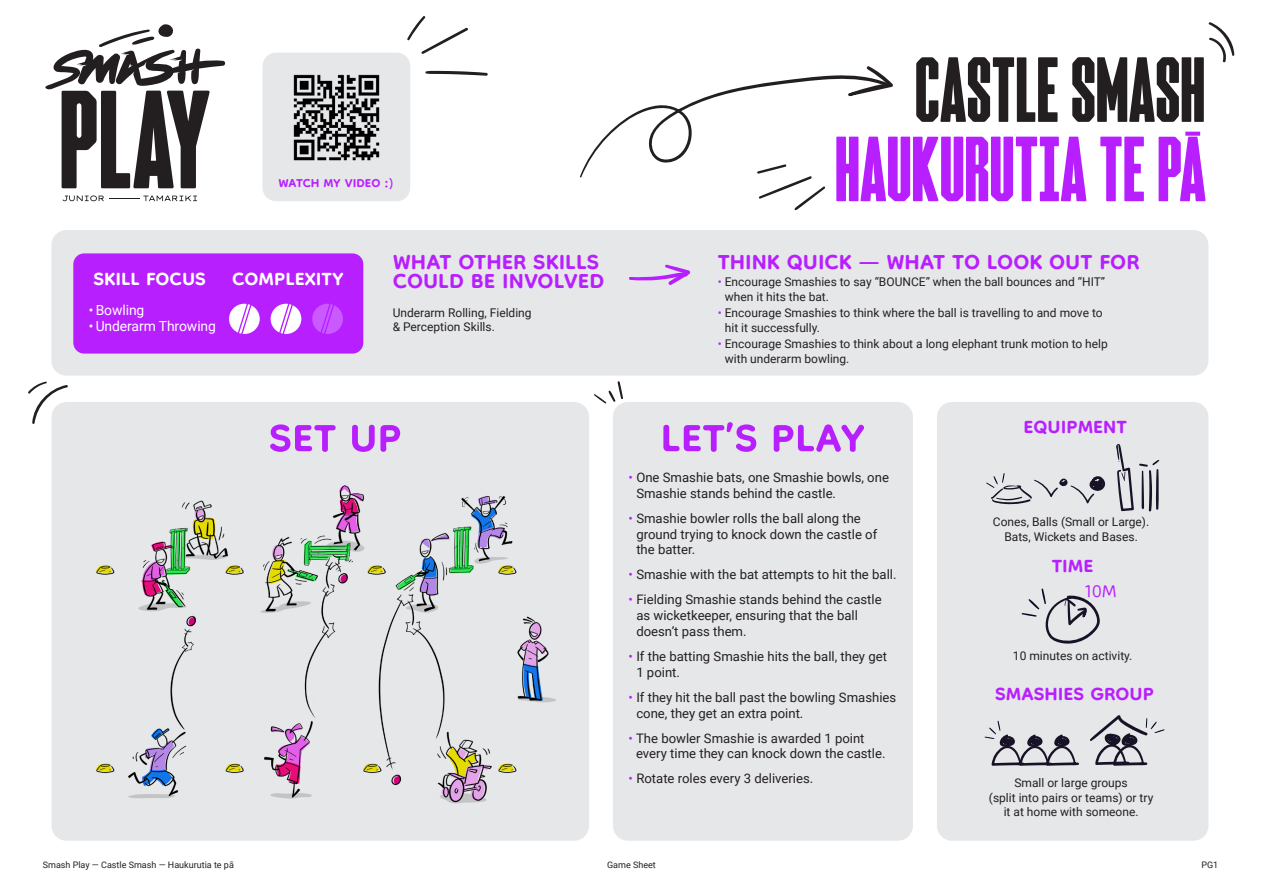
<style>
.page{position:relative;width:1263px;height:893px;background:#fff}
.page>*{position:absolute;margin:0;border:0;box-sizing:border-box;transform-origin:0 0}
.t1{font:92.25px "Arto Condensed Regular Rounded";color:#b81fff}
.t2{font:92.25px "Arto Condensed Regular Rounded";color:#231f20}
.t3{font:700 64.5px "Dongle";color:#b81fff}
.t4{font:700 34.5px "Dongle";color:#b81fff}
.t5{font:700 30px "Dongle";color:#b81fff}
.t6{font:700 30px "Dongle";color:#fff}
.t7{font:300 29.25px "Dongle";color:#b81fff}
.t8{font:700 19.5px "Dongle";color:#b81fff}
.t9{font:13.8px "Roboto";letter-spacing:-.005em;color:#fff}
.t10{font:13.2px/15.9px "Roboto";color:#231f20}
.t11{font:12px/14.4px "Roboto";color:#231f20}
.t12{font:9px "Roboto";color:#231f20}
.s1{color:#b81fff}
</style>
<div class="page">
<svg style="left:63px;top:195px;width:134px;height:6px"></svg>
<svg style="left:45px;top:24px;width:181px;height:164px"></svg>
<svg style="left:1208px;top:22px;width:26px;height:41px"></svg>
<div style="left:263px;top:53px;width:147px;height:148px;background:#e6e7e9;border-radius:14px"></div>
<img style="left:293px;top:74px;width:87px;height:87px">
<svg style="left:425px;top:71px;width:63px;height:5px"></svg>
<svg style="left:407px;top:16px;width:61px;height:38px"></svg>
<svg style="left:28px;top:381px;width:40px;height:43px"></svg>
<div style="left:51px;top:230px;width:1157px;height:146px;background:#e6e7e9;border-radius:15px"></div>
<div style="left:52px;top:402px;width:537px;height:439px;background:#e6e7e9;border-radius:15px"></div>
<div style="left:613px;top:402px;width:300px;height:439px;background:#e6e7e9;border-radius:15px"></div>
<svg style="left:594px;top:381px;width:29px;height:23px"></svg>
<div style="left:937px;top:402px;width:271px;height:439px;background:#e6e7e9;border-radius:15px"></div>
<svg style="left:580px;top:66px;width:313px;height:144px"></svg>
<svg style="left:986px;top:473px;width:120px;height:31px"></svg>
<svg style="left:1116px;top:444px;width:43px;height:68px"></svg>
<img style="left:96px;top:485px;width:460px;height:319px">
<svg style="left:1021px;top:588px;width:79px;height:56px"></svg>
<svg style="left:1090px;top:715px;width:58px;height:51px"></svg>
<svg style="left:1150px;top:721px;width:7px;height:8px"></svg>
<svg style="left:1154px;top:729px;width:11px;height:4px"></svg>
<svg style="left:984px;top:720px;width:95px;height:46px"></svg>
<div style="left:73px;top:253px;width:290px;height:101px;background:#b81fff;border-radius:11px"></div>
<div style="left:229px;top:304px;width:31px;height:30px;background:#fff;border-radius:50%"></div>
<div style="left:271px;top:304px;width:30px;height:30px;background:#fff;border-radius:50%"></div>
<div style="left:312px;top:304px;width:31px;height:30px;background:#ca5aff;border-radius:50%"></div>
<svg style="left:236px;top:303px;width:17px;height:31px"></svg>
<svg style="left:274px;top:303px;width:20px;height:31px"></svg>
<svg style="left:316px;top:303px;width:20px;height:31px"></svg>
<svg style="left:629px;top:264px;width:62px;height:21px"></svg>
<h3 class="t8" style="left:278px;top:172px;width:117px">WATCH MY VIDEO :)</h3>
<p class="t2" style="left:915px;top:44px;width:292px">CASTLE SMASH</p>
<p class="t1" style="left:835px;top:123px;width:373px">HAUKURUTIA TE PĀ</p>
<p class="t6" style="left:93px;top:263px;width:114px">SKILL FOCUS</p>
<p class="t9" style="left:89px;top:300px;width:57px">•Bowling</p>
<p class="t9" style="left:89px;top:317px;width:129px">•Underarm Throwing</p>
<p class="t4" style="left:393px;top:243px;width:208px">WHAT OTHER SKILLS</p>
<p class="t4" style="left:718px;top:243px;width:423px">THINK QUICK — WHAT TO LOOK OUT FOR</p>
<p class="t4" style="left:393px;top:263px;width:213px">COULD BE INVOLVED</p>
<p class="t11" style="left:393px;top:305px;width:140px">Underarm Rolling, Fielding &amp; Perception Skills.</p>
<p class="t6" style="left:232px;top:263px;width:113px">COMPLEXITY</p>
<p class="t11" style="left:725px;top:274px;width:382px;text-indent:-7px"><span class="s1">•</span> Encourage Smashies to say “BOUNCE” when the ball bounces and “HIT” when it hits the bat.</p>
<p class="t11" style="left:725px;top:305px;width:379px;text-indent:-7px"><span class="s1">•</span> Encourage Smashies to think where the ball is travelling to and move to hit it successfully.</p>
<p class="t11" style="left:725px;top:336px;width:385px;text-indent:-7px"><span class="s1">•</span> Encourage Smashies to think about a long elephant trunk motion to help with underarm bowling.</p>
<p class="t3" style="left:269px;top:404px;width:134px">SET UP</p>
<p class="t3" style="left:660px;top:404px;width:206px">LET’S PLAY</p>
<p class="t10" style="left:636px;top:469px;width:254px;text-indent:-8px"><span class="s1">•</span> One Smashie bats, one Smashie bowls, one<br>Smashie stands behind the castle.</p>
<p class="t10" style="left:636px;top:509px;width:242px;text-indent:-8px"><span class="s1">•</span> Smashie bowler rolls the ball along the ground trying to knock down the castle of the batter.</p>
<p class="t10" style="left:629px;top:566px;width:269px"><span class="s1">•</span> Smashie with the bat attempts to hit the ball.</p>
<p class="t10" style="left:636px;top:591px;width:247px;text-indent:-8px"><span class="s1">•</span> Fielding Smashie stands behind the castle as wicketkeeper, ensuring that the ball doesn’t pass them.</p>
<p class="t10" style="left:636px;top:648px;width:252px;text-indent:-8px"><span class="s1">•</span> If the batting Smashie hits the ball, they get<br>1 point.</p>
<p class="t10" style="left:636px;top:689px;width:261px;text-indent:-8px"><span class="s1">•</span> If they hit the ball past the bowling Smashies cone, they get an extra point.</p>
<p class="t10" style="left:636px;top:729px;width:251px;text-indent:-7px"><span class="s1">•</span> The bowler Smashie is awarded 1 point every time they can knock down the castle.</p>
<p class="t10" style="left:629px;top:770px;width:186px"><span class="s1">•</span> Rotate roles every 3 deliveries.</p>
<p class="t5" style="left:1023px;top:411px;width:105px">EQUIPMENT</p>
<p class="t11" style="left:993px;top:514px;width:158px;text-align:center">Cones, Balls (Small or Large).<br>Bats, Wickets and Bases.</p>
<p class="t5" style="left:1052px;top:550px;width:43px">TIME</p>
<p class="t7" style="left:1084px;top:576px;width:34px">10M</p>
<p class="t11" style="left:1013px;top:648px;width:121px">10 minutes on activity.</p>
<p class="t5" style="left:995px;top:678px;width:160px">SMASHIES GROUP</p>
<p class="t11" style="left:989px;top:775px;width:166px;text-align:center">Small or large groups<br>(split into pairs or teams) or try it at home with someone.</p>
<p class="t12" style="left:43px;top:858px;width:193px">Smash Play — Castle Smash — Haukurutia te pā</p>
<p class="t12" style="left:607px;top:858px;width:50px">Game Sheet</p>
<p class="t12" style="left:1201px;top:858px;width:18px">PG1</p>
</div>
